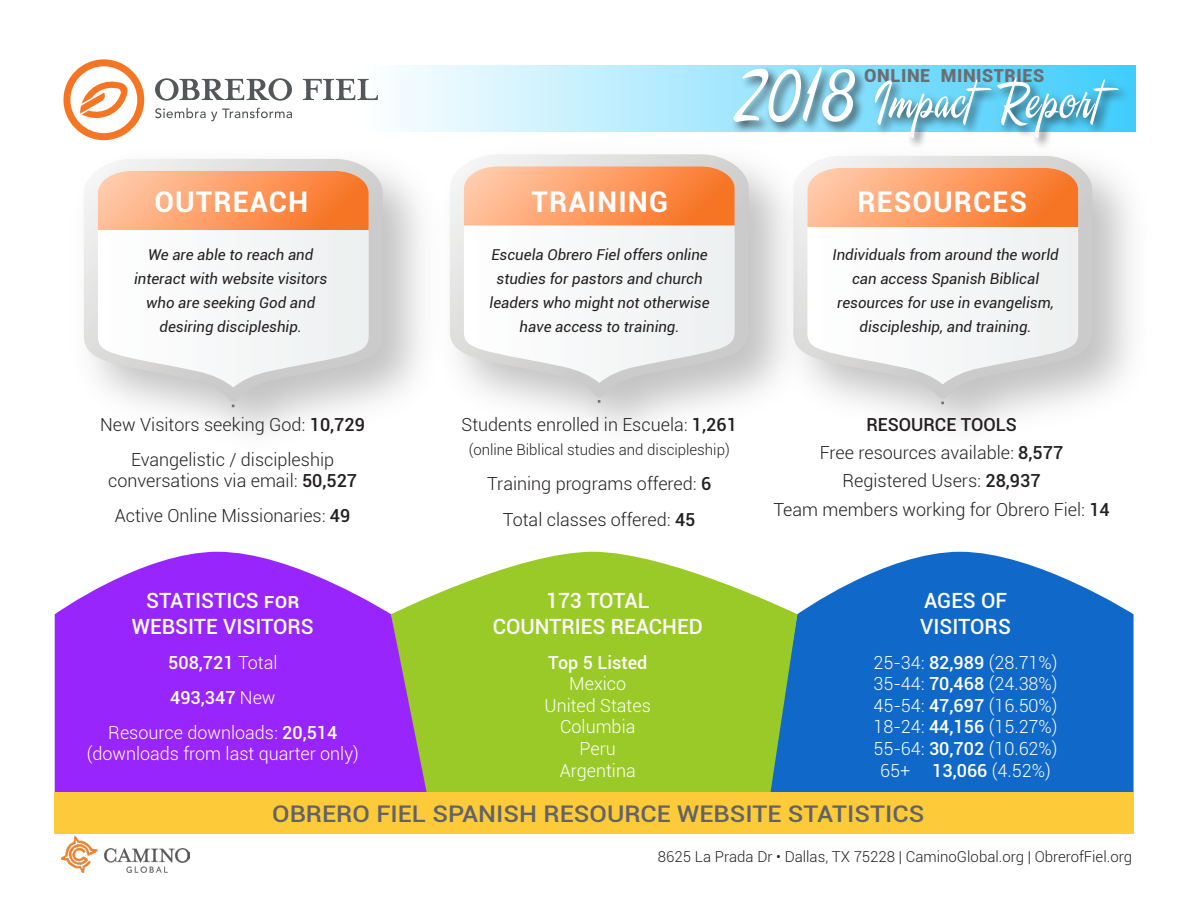
<style>
.page{position:relative;width:1188px;height:918px;background:#fff}
.page>*{position:absolute;margin:0;border:0;box-sizing:border-box;transform-origin:0 0}
.t1{font:52.5px "A&S Signwriter";letter-spacing:.04em;color:#fff}
.t2{font:700 28.5px "Roboto";letter-spacing:.04em;color:#fff}
.t3{font:500 22.95px "Roboto";color:#636366;scale:1.11 1}
.t4{font:500 21px/25.2px "Roboto";color:#fff;text-align:center}
.t5{font:300 18px/21.6px "Roboto";color:#231f20;text-align:center}
.t6{font:300 18px "Roboto";color:#fff}
.t7{font:500 18px "Roboto";color:#fff}
.t8{font:900 18px "Roboto";letter-spacing:.03em;color:#6c6d70}
.t9{font:500 18px "Roboto";color:#231f20}
.t10{font:italic 15px/24px "Roboto";color:#231f20;text-align:center}
.t11{font:300 15px "Roboto";color:#231f20}
.s1{font-weight:500}
.s2{font-size:72px}
.s3{font-weight:300}
</style>
<div class="page">
<svg style="left:797px;top:552px;width:337px;height:240px;background:#2776ce"></svg>
<svg style="left:433px;top:552px;width:364px;height:240px;background:#9fcc3c"></svg>
<svg style="left:358px;top:65px;width:777px;height:66px"></svg>
<img style="left:848px;top:130px;width:288px;height:300px">
<svg style="left:820px;top:156px;width:272px;height:243px;background:#dadada"></svg>
<svg style="left:820px;top:227px;width:258px;height:157px"></svg>
<svg style="left:820px;top:168px;width:258px;height:59px;background:#fc9b61"></svg>
<img style="left:424px;top:128px;width:396px;height:301px">
<svg style="left:454px;top:154px;width:295px;height:244px"></svg>
<svg style="left:464px;top:225px;width:271px;height:158px"></svg>
<svg style="left:464px;top:166px;width:271px;height:59px;background:#fc9e66"></svg>
<svg style="left:55px;top:552px;width:378px;height:240px;background:#a345f1"></svg>
<img style="left:101px;top:133px;width:353px;height:300px">
<svg style="left:84px;top:159px;width:299px;height:243px"></svg>
<svg style="left:98px;top:230px;width:271px;height:157px"></svg>
<svg style="left:98px;top:171px;width:271px;height:59px;background:#fc9d65"></svg>
<div style="left:54px;top:792px;width:1080px;height:42px;background:#fdcb3a"></div>
<svg style="left:63px;top:59px;width:81px;height:81px"></svg>
<svg style="left:155px;top:78px;width:137px;height:23px"></svg>
<svg style="left:303px;top:79px;width:75px;height:21px"></svg>
<svg style="left:155px;top:108px;width:137px;height:13px"></svg>
<div style="left:731px;top:64px;width:400px;height:86px;background:#231f20;opacity:.75"></div>
<img style="left:61px;top:836px;width:128px;height:37px">
<p class="t2" style="left:154px;top:181px;width:155px">OUTREACH</p>
<p class="t10" style="left:134px;top:242px;width:195px">We are able to reach and interact with website visitors who are seeking God and desiring discipleship.</p>
<p class="t5" style="left:100px;top:413px;width:266px">New Visitors seeking God: <span class="s1">10,729</span></p>
<p class="t5" style="left:108px;top:448px;width:251px">Evangelistic / discipleship conversations via email: <span class="s1">50,527</span></p>
<p class="t5" style="left:115px;top:505px;width:237px">Active Online Missionaries: <span class="s1">49</span></p>
<p class="t2" style="left:532px;top:181px;width:138px">TRAINING</p>
<p class="t10" style="left:490px;top:242px;width:221px">Escuela Obrero Fiel offers online studies for pastors and church leaders who might not otherwise have access to training.</p>
<p class="t1" style="left:736px;top:75px;width:363px"><span class="s2">2018</span> Impact Report</p>
<p class="t8" style="left:864px;top:63px;width:181px">ONLINE MINISTRIES</p>
<p class="t2" style="left:857px;top:181px;width:171px">RESOURCES</p>
<p class="t10" style="left:832px;top:242px;width:228px">Individuals from around the world can access Spanish Biblical resources for use in evangelism, discipleship, and training.</p>
<p class="t5" style="left:461px;top:413px;width:277px">Students enrolled in Escuela: <span class="s1">1,261</span></p>
<p class="t11" style="left:469px;top:440px;width:263px">(online Biblical studies and discipleship)</p>
<p class="t5" style="left:487px;top:473px;width:226px">Training programs offered: <span class="s1">6</span></p>
<p class="t5" style="left:503px;top:508px;width:194px">Total classes offered: <span class="s1">45</span></p>
<p class="t9" style="left:866px;top:411px;width:152px">RESOURCE TOOLS</p>
<p class="t5" style="left:820px;top:441px;width:245px">Free resources available: <span class="s1">8,577</span></p>
<p class="t5" style="left:842px;top:469px;width:200px">Registered Users: <span class="s1">28,937</span></p>
<p class="t5" style="left:773px;top:498px;width:338px">Team members working for Obrero Fiel: <span class="s1">14</span></p>
<p class="t4" style="left:132px;top:587px;width:183px">STATISTICS for<br>WEBSITE VISITORS</p>
<p class="t7" style="left:168px;top:650px;width:111px">508,721 <span class="s3">Total</span></p>
<p class="t7" style="left:170px;top:685px;width:107px">493,347 <span class="s3">New</span></p>
<p class="t6" style="left:108px;top:720px;width:231px">Resource downloads: <span class="s1">20,514</span></p>
<p class="t6" style="left:87px;top:742px;width:274px">(downloads from last quarter only)</p>
<p class="t4" style="left:920px;top:587px;width:92px;text-align:left">AGES OF<br>VISITORS</p>
<p class="t6" style="left:873px;top:650px;width:186px">25-34: <span class="s1">82,989</span> (28.71%)</p>
<p class="t6" style="left:873px;top:671px;width:186px">35-44: <span class="s1">70,468</span> (24.38%)</p>
<p class="t6" style="left:873px;top:693px;width:186px">45-54: <span class="s1">47,697</span> (16.50%)</p>
<p class="t6" style="left:873px;top:715px;width:186px">18-24: <span class="s1">44,156</span> (15.27%)</p>
<p class="t6" style="left:873px;top:736px;width:186px">55-64: <span class="s1">30,702</span> (10.62%)</p>
<p class="t6" style="left:880px;top:758px;width:172px">65+ <span class="s1">13,066</span> (4.52%)</p>
<p class="t3" style="left:272px;top:797px;width:589px">OBRERO FIEL SPANISH RESOURCE WEBSITE STATISTICS</p>
<p class="t4" style="left:493px;top:587px;width:212px">173 TOTAL<br>COUNTRIES REACHED</p>
<p class="t7" style="left:548px;top:650px;width:101px">Top 5 Listed</p>
<p class="t6" style="left:569px;top:671px;width:58px">Mexico</p>
<p class="t6" style="left:545px;top:693px;width:108px">United States</p>
<p class="t6" style="left:560px;top:715px;width:77px">Columbia</p>
<p class="t6" style="left:580px;top:736px;width:38px">Peru</p>
<p class="t6" style="left:560px;top:758px;width:77px">Argentina</p>
<p class="t11" style="left:658px;top:846px;width:476px">8625 La Prada Dr • Dallas, TX 75228 | CaminoGlobal.org | ObrerofFiel.org</p>
</div>
